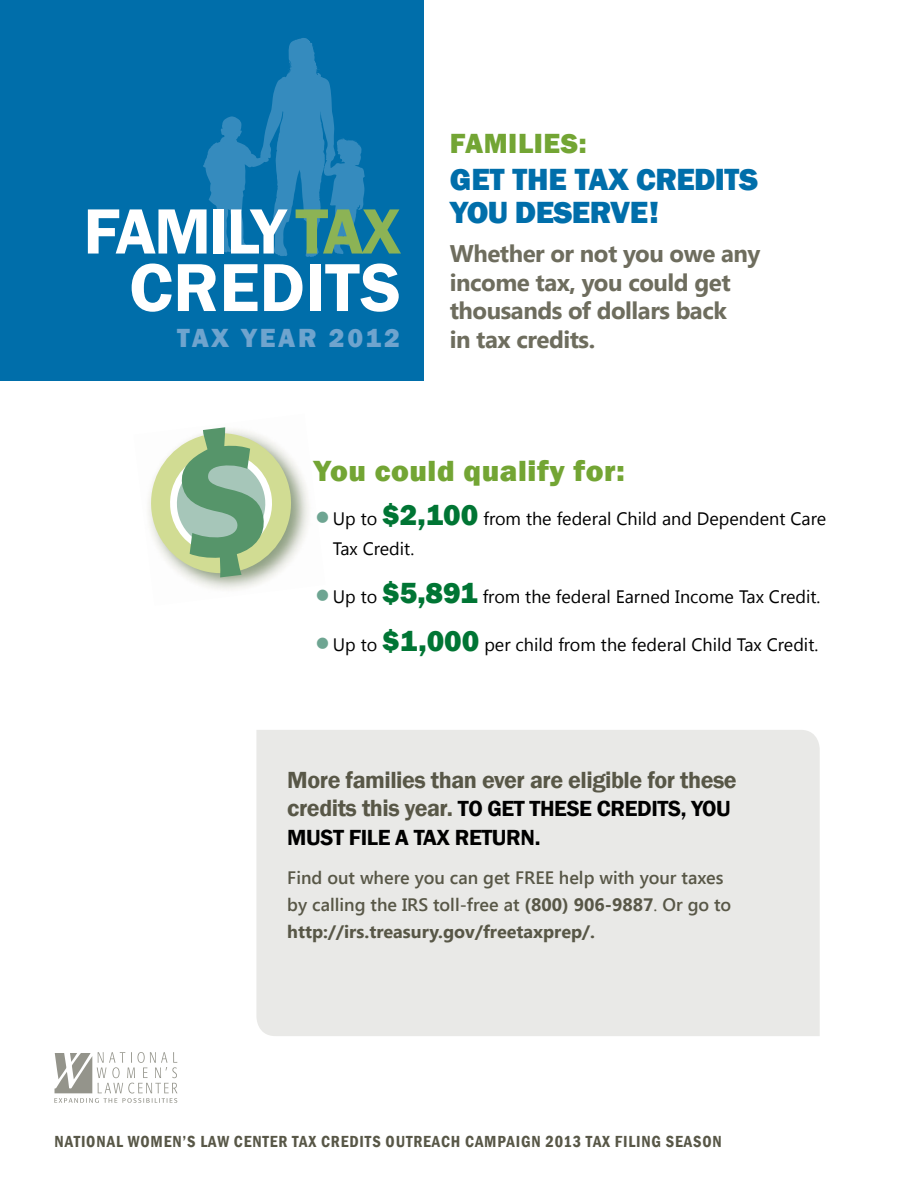
<style>
.page{position:relative;width:918px;height:1188px;background:#fff}
.page>*{position:absolute;margin:0;border:0;box-sizing:border-box;transform-origin:0 0}
.t1{font:600 70.2px "Franklin Gothic";color:#fff}
.t2{font:600 66.15px "Franklin Gothic";color:#fff}
.t3{font:800 31.5px/33px "Franklin Gothic";letter-spacing:-.02em;color:#006eaa}
.t4{font:800 30px "Franklin Gothic";letter-spacing:.02em;color:#73a534}
.t5{font:800 28.5px "Franklin Gothic";letter-spacing:.02em;color:#73a534}
.t6{font:800 27px "Franklin Gothic";letter-spacing:.1em;color:#6fa4ce}
.t7{font:700 24px/28.5px "Segoe UI";letter-spacing:-.02em;color:#6e6d5e}
.t8{font:600 24px "Franklin Gothic";letter-spacing:-.02em;color:#585747}
.t9{font:600 22.5px/28.5px "Franklin Gothic";letter-spacing:-.02em;color:#000}
.t10{font:18px/30px "Segoe UI";color:#000}
.t11{font:600 18px/27px "Segoe UI";color:#585747}
.t12{font:600 condensed 16.5px "Franklin Gothic";letter-spacing:.05em;color:#585747}
.s1{color:#8cb355}
.s2{font-size:45px;color:#6ea592}
.s3{font-family:"Franklin Gothic";font-weight:800;font-size:30px;color:#007534}
.s4{font-size:24px;color:#585747}
.s5{font-weight:700}
.s6{font-weight:400}
</style>
<div class="page">
<div style="left:0;top:0;width:424px;height:380px;background:#006eaa"></div>
<svg style="left:203px;top:38px;width:162px;height:219px"></svg>
<div style="left:256px;top:730px;width:564px;height:306px;background:#e9e9e7"></div>
<svg style="left:54px;top:1052px;width:123px;height:51px"></svg>
<img style="left:148px;top:460px;width:161px;height:130px">
<svg style="left:150px;top:427px;width:142px;height:150px"></svg>
<h2 class="t2" style="left:83px;top:191px;width:280px">FAMILY <span class="s1">TAX</span></h2>
<h1 class="t1" style="left:129px;top:244px;width:39px">CREDI</h1>
<h1 class="t1" style="left:325px;top:244px;width:75px">TS</h1>
<h3 class="t6" style="left:177px;top:321px;width:224px">TAX YEAR 2012</h3>
<h3 class="t5" style="left:450px;top:125px;width:138px">Families:</h3>
<h3 class="t3" style="left:450px;top:163px;width:310px">GET THE TAX CREDITS<br>YOU DESERVE!</h3>
<h3 class="t7" style="left:450px;top:238px;width:312px">Whether or not you owe any income tax, you could get thousands of dollars back<br>in tax credits.</h3>
<h3 class="t4" style="left:313px;top:452px;width:313px">You could qualify for:</h3>
<p class="t10" style="left:333px;top:503px;width:495px;text-indent:-20px"><span class="s2">•</span>Up to <span class="s3">$2,100</span> from the federal Child and Dependent Care<br>Tax Credit.</p>
<p class="t10" style="left:313px;top:581px;width:509px"><span class="s2">•</span> Up to <span class="s3">$5,891</span> from the federal Earned Income Tax Credit.</p>
<p class="t10" style="left:313px;top:629px;width:506px"><span class="s2">•</span> Up to <span class="s3">$1,000</span> per child from the federal Child Tax Credit.</p>
<h3 class="t8" style="left:287px;top:765px;width:451px">More families than ever are eligible for these</h3>
<p class="t9" style="left:287px;top:795px;width:445px"><span class="s4">credits this year.</span> To get these credits, you must file a tax return.</p>
<p class="t11" style="left:287px;top:863px;width:446px">Find out where you can get FREE help with your taxes by calling the IRS toll-free at <span class="s5">(800) 906-9887</span><span class="s6">.</span> Or go to <span class="s5">http://irs.treasury.gov/freetaxprep/.</span></p>
<p class="t12" style="left:54px;top:1131px;width:667px">NATIONAL WOMEN’S LAW CENTER TAX CREDITS OUTREACH CAMPAIGN 2013 TAX FILING SEASON</p>
</div>
